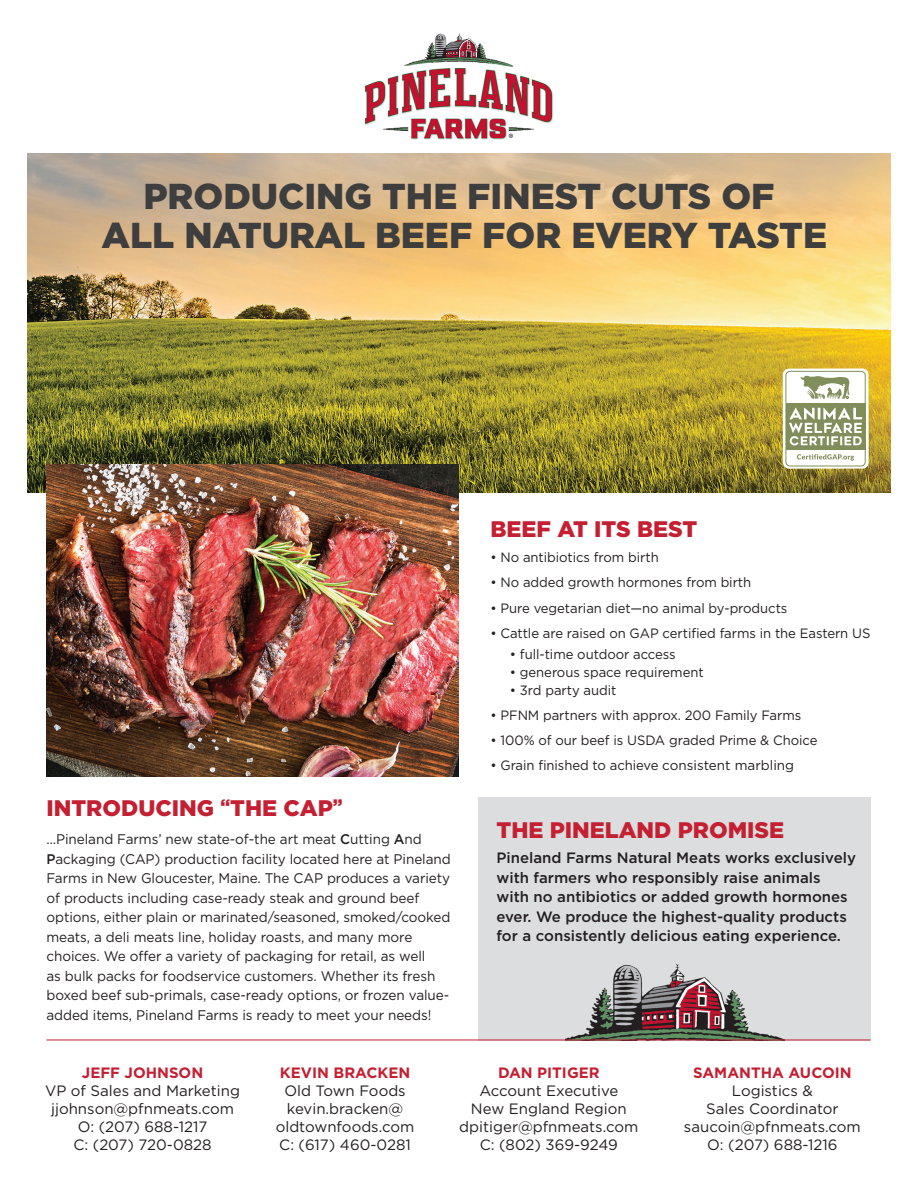
<style>
.page{position:relative;width:918px;height:1188px;background:#fff}
.page>*{position:absolute;margin:0;border:0;box-sizing:border-box;transform-origin:0 0}
.t1{font:900 36px/39px "Gotham";color:#3e3e3f;text-align:center}
.t2{font:900 22.5px "Gotham";color:#c42032}
.t3{font:15px/18px "Gotham";color:#231f20;text-align:center}
.t4{font:500 15px/19.5px "Gotham";color:#231f20}
.t5{font:700 15px "Gotham";color:#c42032}
.t6{font:13.95px/19.5px "Gotham";letter-spacing:-.005em;color:#231f20}
.t7{font:13.5px "Gotham";letter-spacing:-.005em;color:#231f20}
.s1{font-weight:500}
</style>
<div class="page">
<img style="left:364px;top:33px;width:189px;height:107px">
<div style="left:478px;top:797px;width:392px;height:244px;background:#dcdddf"></div>
<img style="left:565px;top:964px;width:220px;height:76px">
<img style="left:28px;top:153px;width:863px;height:339px">
<svg style="left:783px;top:368px;width:86px;height:101px"></svg>
<img style="left:46px;top:464px;width:413px;height:312px">
<hr style="left:46px;top:1040px;width:824px;height:1px;background:#c42032">
<p class="t1" style="left:101px;top:176px;width:727px">PRODUCING THE FINEST CUTS OF<br>ALL NATURAL BEEF FOR EVERY TASTE</p>
<p class="t2" style="left:46px;top:793px;width:298px">INTRODUCING <sup>“</sup>THE CAP<sup>”</sup></p>
<p class="t6" style="left:46px;top:829px;width:406px">…Pineland Farms’ new state-of-the art meat <span class="s1">C</span>utting <span class="s1">A</span>nd <span class="s1">P</span>ackaging (CAP) production facility located here at Pineland Farms in New Gloucester, Maine. The CAP produces a variety of products including case-ready steak and ground beef options, either plain or marinated/seasoned, smoked/cooked meats, a deli meats line, holiday roasts, and many more choices. We offer a variety of packaging for retail, as well<br>as bulk packs for foodservice customers. Whether its fresh boxed beef sub-primals, case-ready options, or frozen value&shy;added items, Pineland Farms is ready to meet your needs!</p>
<p class="t2" style="left:490px;top:514px;width:208px">BEEF AT ITS BEST</p>
<p class="t7" style="left:490px;top:549px;width:170px">• No antibiotics from birth</p>
<p class="t7" style="left:490px;top:574px;width:262px">• No added growth hormones from birth</p>
<p class="t7" style="left:490px;top:599px;width:299px">• Pure vegetarian diet—no animal by-products</p>
<p class="t7" style="left:490px;top:624px;width:381px">• Cattle are raised on GAP certified farms in the Eastern US</p>
<p class="t7" style="left:510px;top:646px;width:167px">• full-time outdoor access</p>
<p class="t7" style="left:510px;top:664px;width:195px">• generous space requirement</p>
<p class="t7" style="left:510px;top:682px;width:108px">• 3rd party audit</p>
<p class="t7" style="left:490px;top:707px;width:312px">• PFNM partners with approx. 200 Family Farms</p>
<p class="t7" style="left:490px;top:732px;width:329px">• 100% of our beef is USDA graded Prime &amp; Choice</p>
<p class="t7" style="left:490px;top:757px;width:305px">• Grain finished to achieve consistent marbling</p>
<p class="t2" style="left:496px;top:815px;width:289px">THE PINELAND PROMISE</p>
<p class="t4" style="left:496px;top:848px;width:361px">Pineland Farms Natural Meats works exclusively with farmers who responsibly raise animals with no antibiotics or added growth hormones ever. We produce the highest-quality products for a consistently delicious eating experience.</p>
<p class="t5" style="left:82px;top:1063px;width:123px">JEFF JOHNSON</p>
<p class="t3" style="left:45px;top:1081px;width:196px">VP of Sales and Marketing</p>
<p class="t3" style="left:51px;top:1099px;width:184px">jjohnson@pfnmeats.com</p>
<p class="t3" style="left:78px;top:1117px;width:131px">O: (207) 688-1217</p>
<p class="t3" style="left:73px;top:1135px;width:140px">C: (207) 720-0828</p>
<p class="t5" style="left:280px;top:1063px;width:132px">KEVIN BRACKEN</p>
<p class="t3" style="left:284px;top:1081px;width:123px">Old Town Foods</p>
<p class="t3" style="left:276px;top:1099px;width:140px">kevin.bracken@ oldtownfoods.com</p>
<p class="t3" style="left:279px;top:1135px;width:133px">C: (617) 460-0281</p>
<p class="t5" style="left:498px;top:1063px;width:103px">DAN PITIGER</p>
<p class="t3" style="left:479px;top:1081px;width:140px">Account Executive</p>
<p class="t3" style="left:471px;top:1099px;width:157px">New England Region</p>
<p class="t3" style="left:459px;top:1117px;width:181px">dpitiger@pfnmeats.com</p>
<p class="t3" style="left:480px;top:1135px;width:140px">C: (802) 369-9249</p>
<p class="t5" style="left:693px;top:1062px;width:160px">SAMANTHA AUCOIN</p>
<p class="t3" style="left:706px;top:1081px;width:134px">Logistics &amp;<br>Sales Coordinator</p>
<p class="t3" style="left:684px;top:1117px;width:178px">saucoin@pfnmeats.com</p>
<p class="t3" style="left:707px;top:1135px;width:132px">O: (207) 688-1216</p>
</div>
